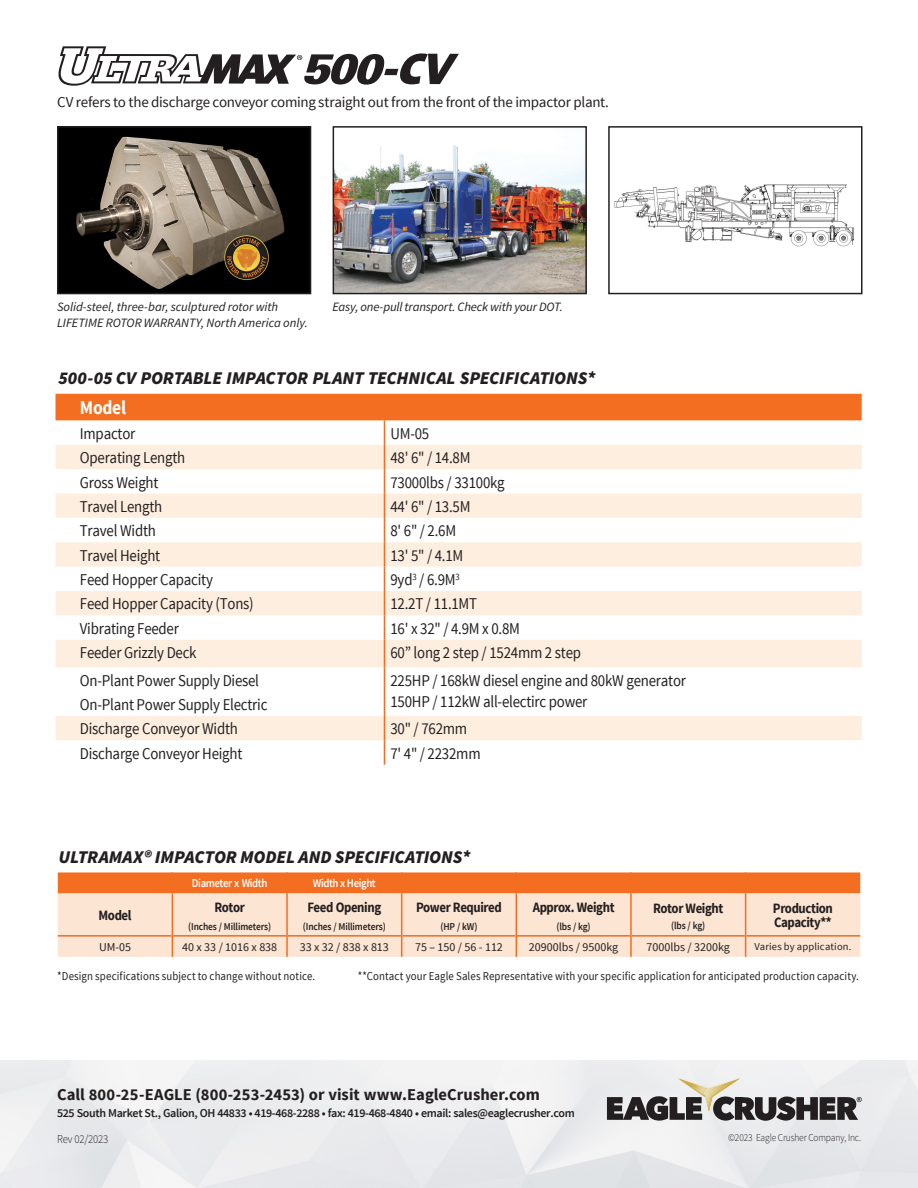
<style>
.page{position:relative;width:918px;height:1188px;background:#fff}
.page>*{position:absolute;margin:0;border:0;box-sizing:border-box;transform-origin:0 0}
.Spec_chart{font:700 19.5px "Source Sans Pro";letter-spacing:-.015em;color:#fff;scale:.9 1}
.t1{font:italic 900 18px "Source Sans Pro";letter-spacing:-.01em;color:#231f20}
.Spec_chart-2{font:16.5px "Source Sans Pro";letter-spacing:-.015em;color:#231f20;scale:.9 1}
.t2{font:700 16.5px "Source Sans Pro";letter-spacing:.005em;color:#231f20}
.t3{font:15px "Source Sans Pro";letter-spacing:-.02em;color:#231f20}
.UM_Chart_Headers{font:700 14.25px/13.5px "Source Sans Pro";letter-spacing:-.03em;color:#231f20;scale:.9 1}
.t4{font:italic 12.75px/15.3px "Source Sans Pro";letter-spacing:-.005em;color:#231f20}
.UM_Content{font:12px "Source Sans Pro";letter-spacing:.01em;color:#231f20;scale:.9 1}
.t5{font:600 12px "Source Sans Pro";letter-spacing:-.03em;color:#231f20}
.UM_Content-2{font:12px "Source Sans Pro";letter-spacing:.01em;color:#231f20}
.t6{font:600 12px "Source Sans Pro";letter-spacing:-.04em;color:#fff;scale:.9 1}
.t7{font:300 12px "Source Sans Pro";letter-spacing:-.015em;color:#231f20;scale:.9 1}
.t8{font:600 10.5px "Source Sans Pro";letter-spacing:-.015em;color:#231f20;scale:.9 1}
.t9{font:300 10.5px "Source Sans Pro";letter-spacing:-.015em;color:#231f20;scale:.9 1}
.UM_Content-3{font:10.5px "Source Sans Pro";letter-spacing:.015em;color:#231f20}
</style>
<div class="page">
<svg style="left:59px;top:47px;width:400px;height:38px"></svg>
<div style="left:58px;top:893px;width:802px;height:64px;background:#fce5d3"></div>
<div style="left:58px;top:872px;width:802px;height:21px;background:#f36e21"></div>
<hr style="left:172px;top:893px;width:1px;height:43px;background:#f36e21">
<hr style="left:286px;top:893px;width:2px;height:43px;background:#f36e21">
<hr style="left:401px;top:893px;width:1px;height:43px;background:#f36e21">
<hr style="left:516px;top:893px;width:1px;height:43px;background:#f36e21">
<hr style="left:630px;top:893px;width:2px;height:43px;background:#f36e21">
<hr style="left:745px;top:893px;width:1px;height:43px;background:#f36e21">
<svg style="left:172px;top:936px;width:1px;height:21px"></svg>
<hr style="left:286px;top:936px;width:2px;height:21px;background:#f36e21">
<svg style="left:401px;top:936px;width:1px;height:21px"></svg>
<svg style="left:516px;top:936px;width:1px;height:21px"></svg>
<hr style="left:630px;top:936px;width:2px;height:21px;background:#f36e21">
<svg style="left:745px;top:936px;width:1px;height:21px"></svg>
<hr style="left:58px;top:935px;width:114px;height:2px;background:#e96c24">
<hr style="left:173px;top:935px;width:113px;height:2px;background:#e96c24">
<hr style="left:288px;top:935px;width:113px;height:2px;background:#e96c24">
<hr style="left:402px;top:935px;width:114px;height:2px;background:#e96c24">
<hr style="left:517px;top:935px;width:113px;height:2px;background:#e96c24">
<hr style="left:632px;top:935px;width:113px;height:2px;background:#e96c24">
<hr style="left:746px;top:935px;width:114px;height:2px;background:#e96c24">
<svg style="left:56px;top:668px;width:806px;height:72px"></svg>
<svg style="left:56px;top:394px;width:806px;height:274px"></svg>
<hr style="left:384px;top:668px;width:1px;height:48px;background:#f36e21">
<svg style="left:384px;top:716px;width:1px;height:49px"></svg>
<svg style="left:607px;top:1078px;width:255px;height:43px"></svg>
<img style="left:60px;top:129px;width:248px;height:162px">
<div style="left:57px;top:126px;width:254px;height:168px;border:2px solid #231f20"></div>
<img style="left:614px;top:184px;width:240px;height:63px">
<div style="left:608px;top:126px;width:254px;height:168px;border:2px solid #231f20"></div>
<img style="left:336px;top:145px;width:248px;height:146px">
<div style="left:333px;top:126px;width:254px;height:168px;border:2px solid #231f20"></div>
<p class="t3" style="left:57px;top:92px;width:554px">CV refers to the discharge conveyor coming straight out from the front of the impactor plant.</p>
<p class="t4" style="left:57px;top:300px;width:252px">Solid-steel, three-bar, sculptured rotor with<br>LIFETIME ROTOR WARRANTY, North America only.</p>
<p class="t4" style="left:333px;top:300px;width:232px">Easy, one-pull transport. Check with your DOT.</p>
<p class="t1" style="left:58px;top:366px;width:538px">500-05 CV PORTABLE IMPACTOR PLANT TECHNICAL SPECIFICATIONS*</p>
<p class="Spec_chart" style="left:80px;top:395px;width:53px">Model</p>
<p class="Spec_chart-2" style="left:80px;top:423px;width:63px">Impactor</p>
<p class="Spec_chart-2" style="left:390px;top:423px;width:45px">UM-05</p>
<p class="Spec_chart-2" style="left:80px;top:447px;width:119px">Operating Length</p>
<p class="Spec_chart-2" style="left:390px;top:447px;width:90px">48' 6" / 14.8M</p>
<p class="Spec_chart-2" style="left:80px;top:472px;width:89px">Gross Weight</p>
<p class="Spec_chart-2" style="left:390px;top:472px;width:129px">73000lbs / 33100kg</p>
<p class="Spec_chart-2" style="left:80px;top:496px;width:93px">Travel Length</p>
<p class="Spec_chart-2" style="left:390px;top:496px;width:90px">44' 6" / 13.5M</p>
<p class="Spec_chart-2" style="left:80px;top:521px;width:86px">Travel Width</p>
<p class="Spec_chart-2" style="left:390px;top:521px;width:75px">8' 6" / 2.6M</p>
<p class="Spec_chart-2" style="left:80px;top:545px;width:91px">Travel Height</p>
<p class="Spec_chart-2" style="left:390px;top:545px;width:83px">13' 5" / 4.1M</p>
<p class="Spec_chart-2" style="left:80px;top:569px;width:149px">Feed Hopper Capacity</p>
<p class="Spec_chart-2" style="left:390px;top:569px;width:78px">9yd<sup>3</sup> / 6.9M<sup>3</sup></p>
<p class="Spec_chart-2" style="left:80px;top:594px;width:195px">Feed Hopper Capacity (Tons)</p>
<p class="Spec_chart-2" style="left:390px;top:594px;width:98px">12.2T / 11.1MT</p>
<p class="Spec_chart-2" style="left:80px;top:618px;width:112px">Vibrating Feeder</p>
<p class="Spec_chart-2" style="left:390px;top:618px;width:145px">16' x 32" / 4.9M x 0.8M</p>
<p class="Spec_chart-2" style="left:80px;top:642px;width:131px">Feeder Grizzly Deck</p>
<p class="Spec_chart-2" style="left:390px;top:642px;width:213px">60” long 2 step / 1524mm 2 step</p>
<p class="Spec_chart-2" style="left:80px;top:670px;width:201px">On-Plant Power Supply Diesel</p>
<p class="Spec_chart-2" style="left:80px;top:694px;width:210px">On-Plant Power Supply Electric</p>
<p class="Spec_chart-2" style="left:390px;top:670px;width:330px">225HP / 168kW diesel engine and 80kW generator</p>
<p class="Spec_chart-2" style="left:390px;top:691px;width:220px">150HP / 112kW all-electirc power</p>
<p class="Spec_chart-2" style="left:80px;top:719px;width:177px">Discharge Conveyor Width</p>
<p class="Spec_chart-2" style="left:390px;top:719px;width:87px">30" / 762mm</p>
<p class="Spec_chart-2" style="left:80px;top:743px;width:182px">Discharge Conveyor Height</p>
<p class="Spec_chart-2" style="left:390px;top:743px;width:102px">7' 4" / 2232mm</p>
<p class="t1" style="left:58px;top:845px;width:413px">ULTRAMAX® IMPACTOR MODEL AND SPECIFICATIONS*</p>
<p class="UM_Chart_Headers" style="left:99px;top:909px;width:38px">Model</p>
<p class="t6" style="left:192px;top:876px;width:85px">Diameter x Width</p>
<p class="t6" style="left:313px;top:876px;width:71px">Width x Height</p>
<p class="UM_Chart_Headers" style="left:215px;top:901px;width:35px">Rotor</p>
<p class="t8" style="left:188px;top:920px;width:93px">(Inches / Millimeters)</p>
<p class="UM_Chart_Headers" style="left:308px;top:901px;width:83px">Feed Opening</p>
<p class="t8" style="left:303px;top:920px;width:93px">(Inches / Millimeters)</p>
<p class="UM_Chart_Headers" style="left:416px;top:901px;width:97px">Power Required</p>
<p class="t8" style="left:441px;top:920px;width:42px">(HP / kW)</p>
<p class="UM_Chart_Headers" style="left:533px;top:901px;width:92px">Approx. Weight</p>
<p class="t8" style="left:557px;top:920px;width:39px">(lbs / kg)</p>
<p class="UM_Chart_Headers" style="left:653px;top:902px;width:80px">Rotor Weight</p>
<p class="t8" style="left:671px;top:919px;width:39px">(lbs / kg)</p>
<p class="UM_Chart_Headers" style="left:773px;top:902px;width:68px">Production<br>Capacity**</p>
<p class="UM_Content-2" style="left:99px;top:939px;width:34px">UM-05</p>
<p class="UM_Content-2" style="left:182px;top:939px;width:97px">40 x 33 / 1016 x 838</p>
<p class="UM_Content-2" style="left:300px;top:939px;width:91px">33 x 32 / 838 x 813</p>
<p class="UM_Content-2" style="left:415px;top:939px;width:89px">75 – 150 / 56 - 112</p>
<p class="UM_Content-2" style="left:529px;top:939px;width:91px">20900lbs / 9500kg</p>
<p class="UM_Content-2" style="left:647px;top:939px;width:85px">7000lbs / 3200kg</p>
<p class="UM_Content-3" style="left:754px;top:940px;width:99px">Varies by application.</p>
<p class="UM_Content" style="left:57px;top:968px;width:288px">*Design specifications subject to change without notice.</p>
<p class="UM_Content" style="left:358px;top:968px;width:558px">**Contact your Eagle Sales Representative with your specific application for anticipated production capacity.</p>
<p class="t2" style="left:57px;top:1084px;width:484px">Call 800-25-EAGLE (800-253-2453) or visit www.EagleCrusher.com</p>
<p class="t5" style="left:57px;top:1105px;width:519px">525 South Market St., Galion, OH 44833 • 419-468-2288 • fax: 419-468-4840 • email: sales@eaglecrusher.com</p>
<p class="t7" style="left:57px;top:1132px;width:58px">Rev 02/2023</p>
<p class="t9" style="left:728px;top:1131px;width:149px">©2023 Eagle Crusher Company, Inc.</p>
</div>
